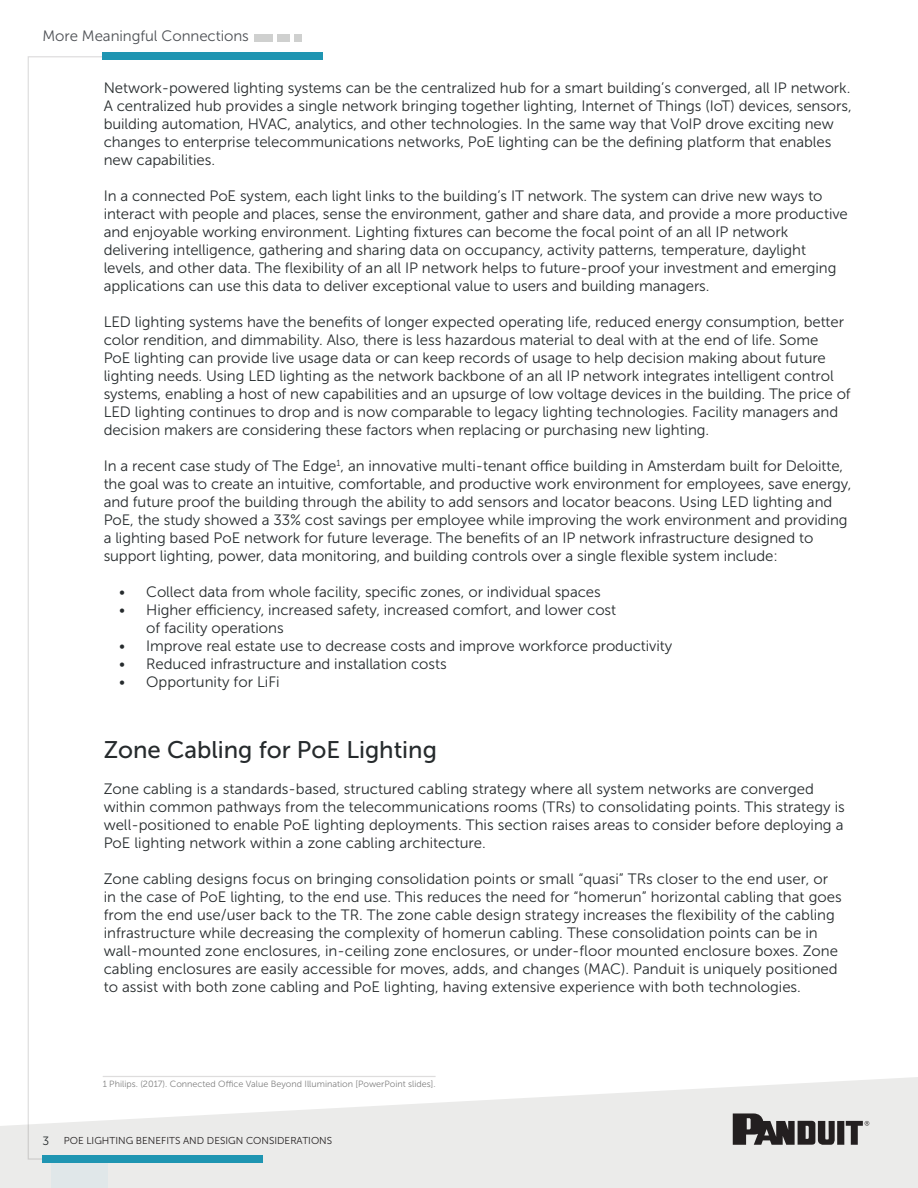
<style>
.page{position:relative;width:918px;height:1188px;background:#fff}
.page>*{position:absolute;margin:0;border:0;box-sizing:border-box;transform-origin:0 0}
.t1{font:24px "Museo Sans 500";color:#262b2d}
.t2{font:15px/18px "Museo Sans 300";letter-spacing:-.005em;color:#262b2d}
.t3{font:15px "Museo Sans 300";letter-spacing:-.005em;color:#4e5155}
.t4{font:10.05px "Museo Sans 300";color:#231f20}
.t5{font:9px "Museo Sans 300";color:#808080}
.s1{font-size:12px;color:#262b2d}
</style>
<div class="page">
<svg style="left:0;top:1077px;width:918px;height:111px;fill:#ebebea"></svg>
<svg style="left:27px;top:56px;width:92px;height:1104px"></svg>
<div style="left:102px;top:52px;width:221px;height:8px;background:#1f95b2"></div>
<div style="left:295px;top:34px;width:7px;height:7px;background:#cfd0cf"></div>
<div style="left:278px;top:34px;width:12px;height:7px;background:#cfd0cf"></div>
<div style="left:254px;top:34px;width:19px;height:7px;background:#cfd0cf"></div>
<div style="left:43px;top:1156px;width:220px;height:7px;background:#1f95b2"></div>
<svg style="left:733px;top:1113px;width:136px;height:32px;background:#777575"></svg>
<div style="left:51px;top:1163px;width:57px;height:24px;background:#e0e7e9"></div>
<hr style="left:103px;top:1076px;width:333px;height:1px;background:#231f20">
<p class="t3" style="left:43px;top:28px;width:208px">More Meaningful Connections</p>
<p class="t2" style="left:104px;top:79px;width:750px">Network-powered lighting systems can be the centralized hub for a smart building’s converged, all IP network.<br>A centralized hub provides a single network bringing together lighting, Internet of Things (IoT) devices, sensors, building automation, HVAC, analytics, and other technologies. In the same way that VoIP drove exciting new changes to enterprise telecommunications networks, PoE lighting can be the defining platform that enables new capabilities.</p>
<p class="t2" style="left:104px;top:187px;width:746px">In a connected PoE system, each light links to the building’s IT network. The system can drive new ways to interact with people and places, sense the environment, gather and share data, and provide a more productive and enjoyable working environment. Lighting fixtures can become the focal point of an all IP network delivering intelligence, gathering and sharing data on occupancy, activity patterns, temperature, daylight levels, and other data. The flexibility of an all IP network helps to future-proof your investment and emerging applications can use this data to deliver exceptional value to users and building managers.</p>
<p class="t2" style="left:104px;top:313px;width:749px">LED lighting systems have the benefits of longer expected operating life, reduced energy consumption, better color rendition, and dimmability. Also, there is less hazardous material to deal with at the end of life. Some<br>PoE lighting can provide live usage data or can keep records of usage to help decision making about future lighting needs. Using LED lighting as the network backbone of an all IP network integrates intelligent control systems, enabling a host of new capabilities and an upsurge of low voltage devices in the building. The price of LED lighting continues to drop and is now comparable to legacy lighting technologies. Facility managers and decision makers are considering these factors when replacing or purchasing new lighting.</p>
<p class="t2" style="left:104px;top:457px;width:749px">In a recent case study of The Edge<sup>1</sup>, an innovative multi-tenant office building in Amsterdam built for Deloitte, the goal was to create an intuitive, comfortable, and productive work environment for employees, save energy, and future proof the building through the ability to add sensors and locator beacons. Using LED lighting and PoE, the study showed a 33% cost savings per employee while improving the work environment and providing a lighting based PoE network for future leverage. The benefits of an IP network infrastructure designed to support lighting, power, data monitoring, and building controls over a single flexible system include:</p>
<p class="t2" style="left:119px;top:583px;width:483px">• Collect data from whole facility, specific zones, or individual spaces</p>
<p class="t2" style="left:146px;top:601px;width:471px;text-indent:-27px">• Higher efficiency, increased safety, increased comfort, and lower cost of facility operations</p>
<p class="t2" style="left:119px;top:637px;width:555px">• Improve real estate use to decrease costs and improve workforce productivity</p>
<p class="t2" style="left:119px;top:655px;width:329px">• Reduced infrastructure and installation costs</p>
<p class="t2" style="left:119px;top:673px;width:162px">• Opportunity for LiFi</p>
<h1 class="t1" style="left:104px;top:737px;width:335px">Zone Cabling for PoE Lighting</h1>
<p class="t2" style="left:104px;top:780px;width:743px">Zone cabling is a standards-based, structured cabling strategy where all system networks are converged within common pathways from the telecommunications rooms (TRs) to consolidating points. This strategy is well-positioned to enable PoE lighting deployments. This section raises areas to consider before deploying a PoE lighting network within a zone cabling architecture.</p>
<p class="t2" style="left:104px;top:870px;width:740px">Zone cabling designs focus on bringing consolidation points or small “quasi” TRs closer to the end user, or in the case of PoE lighting, to the end use. This reduces the need for “homerun” horizontal cabling that goes from the end use/user back to the TR. The zone cable design strategy increases the flexibility of the cabling infrastructure while decreasing the complexity of homerun cabling. These consolidation points can be in wall-mounted zone enclosures, in-ceiling zone enclosures, or under-floor mounted enclosure boxes. Zone cabling enclosures are easily accessible for moves, adds, and changes (MAC). Panduit is uniquely positioned to assist with both zone cabling and PoE lighting, having extensive experience with both technologies.</p>
<p class="t5" style="left:103px;top:1079px;width:334px">1 Philips. (2017). Connected Office Value Beyond Illumination [PowerPoint slides].</p>
<p class="t4" style="left:43px;top:1135px;width:291px"><span class="s1">3</span> POE LIGHTING BENEFITS AND DESIGN CONSIDERATIONS</p>
</div>
